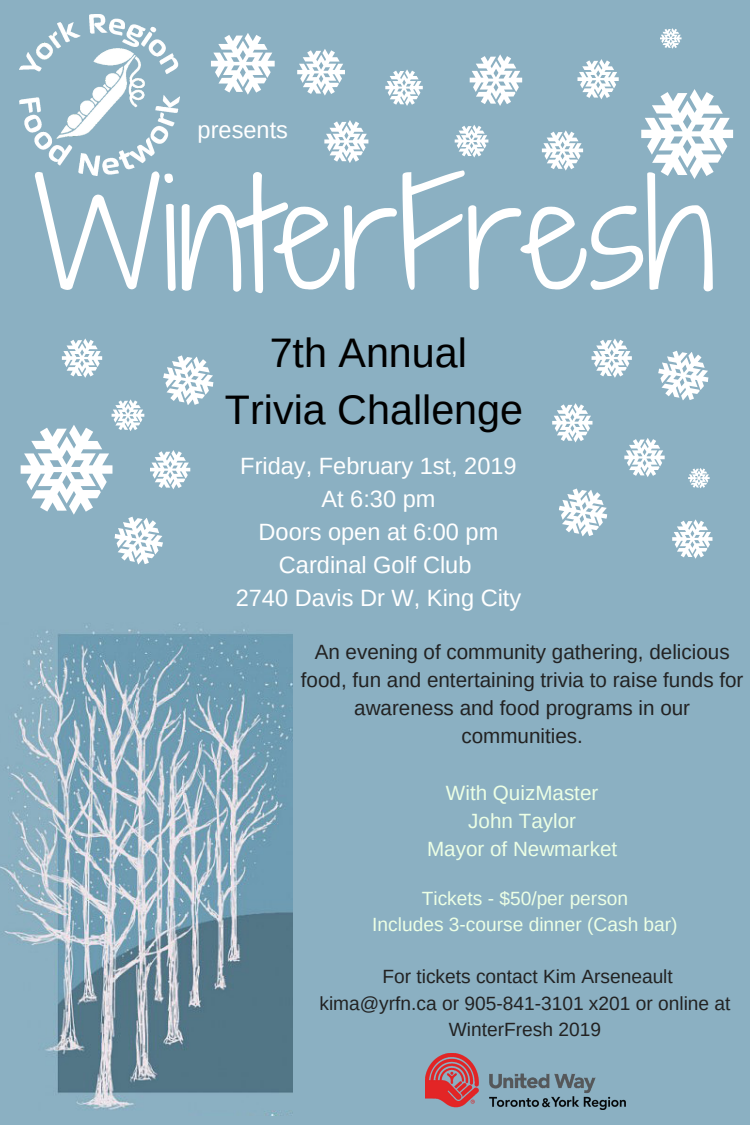
<style>
.page{position:relative;width:750px;height:1125px;background:#8bb0c2}
.page>*{position:absolute;margin:0;border:0;box-sizing:border-box;transform-origin:0 0}
.t1{font:141.5px "Shadows Into Light Two";color:#fff}
.t2{font:41.25px/57.2px "Arimo";color:#000;text-align:center}
.t3{font:23.62px/32.8px "Arimo";color:#fff;text-align:center}
.t4{font:20.62px/28.1px "Arimo";color:#222;text-align:center}
.t5{font:20.62px/28.1px "Arimo";color:#ecffe5;text-align:center}
.t6{font:19.12px/26.2px "Arimo";color:#222;text-align:center}
.t7{font:19.12px/26.2px "Arimo";color:#ecffe5;text-align:center}
</style>
<div class="page">
<svg style="left:297px;top:49px;width:48px;height:47px"></svg>
<svg style="left:385px;top:69px;width:38px;height:37px"></svg>
<svg style="left:578px;top:59px;width:41px;height:40px"></svg>
<svg style="left:641px;top:89px;width:92px;height:90px"></svg>
<svg style="left:455px;top:125px;width:33px;height:32px"></svg>
<svg style="left:324px;top:120px;width:44px;height:43px"></svg>
<svg style="left:211px;top:33px;width:64px;height:62px"></svg>
<svg style="left:470px;top:54px;width:52px;height:52px"></svg>
<svg style="left:542px;top:130px;width:41px;height:41px"></svg>
<svg style="left:660px;top:28px;width:22px;height:21px"></svg>
<svg style="left:624px;top:438px;width:41px;height:39px"></svg>
<svg style="left:658px;top:350px;width:51px;height:50px"></svg>
<svg style="left:592px;top:338px;width:40px;height:40px"></svg>
<svg style="left:672px;top:519px;width:40px;height:40px"></svg>
<svg style="left:559px;top:488px;width:49px;height:48px"></svg>
<svg style="left:552px;top:403px;width:40px;height:39px"></svg>
<svg style="left:21px;top:338px;width:193px;height:227px"></svg>
<svg style="left:688px;top:468px;width:22px;height:20px"></svg>
<img style="left:0;top:623px;width:292px;height:493px">
<img style="left:426px;top:1054px;width:199px;height:56px">
<img style="left:20px;top:14px;width:160px;height:161px">
<p class="t3" style="left:198px;top:113px;width:92px">presents</p>
<h1 class="t1" style="left:33px;top:131px;width:683px">WinterFresh</h1>
<h2 class="t2" style="left:225px;top:324px;width:300px">7th Annual<br>Trivia Challenge</h2>
<p class="t3" style="left:236px;top:450px;width:287px">Friday, February 1st, 2019<br>At 6:30 pm<br>Doors open at 6:00 pm<br>Cardinal Golf Club<br>2740 Davis Dr W, King City</p>
<p class="t4" style="left:301px;top:638px;width:444px">An evening of community gathering, delicious food, fun and entertaining trivia to raise funds for awareness and food programs in our communities.</p>
<p class="t5" style="left:427px;top:778px;width:192px">With QuizMaster<br>John Taylor<br>Mayor of Newmarket</p>
<p class="t7" style="left:372px;top:885px;width:307px">Tickets - $50/per person<br>Includes 3-course dinner (Cash bar)</p>
<p class="t6" style="left:319px;top:964px;width:413px">For tickets contact Kim Arseneault kima@yrfn.ca or 905-841-3101 x201 or online at<br>WinterFresh 2019</p>
</div>
